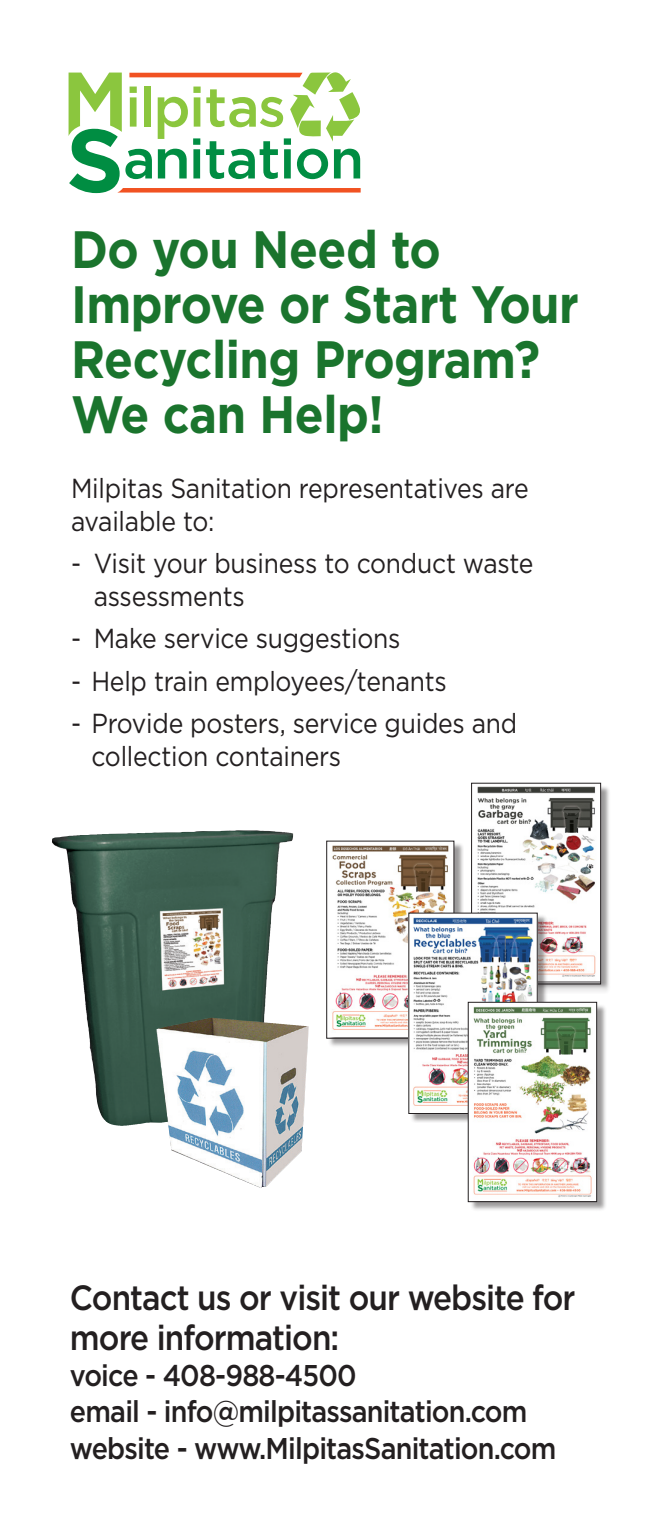
<style>
.page{position:relative;width:660px;height:1530px;background:#fff}
.page>*{position:absolute;margin:0;border:0;box-sizing:border-box;transform-origin:0 0}
.t1{font:700 52.5px "Gotham";letter-spacing:-.01em;color:#1a742d;scale:.9 1}
.t2{font:500 35px/40px "Gotham";letter-spacing:-.03em;color:#231f20;scale:.9 1}
.t3{font:500 30px "Gotham";letter-spacing:-.03em;color:#231f20;scale:.9 1}
.t4{font:27.5px "Gotham";letter-spacing:-.01em;color:#231f20;scale:.9 1}
</style>
<div class="page">
<div style="left:328px;top:842px;width:136px;height:207px;background:#231f20;opacity:.45"></div>
<img style="left:328px;top:843px;width:124px;height:194px">
<div style="left:326px;top:841px;width:128px;height:198px;border:1px solid #231f20"></div>
<svg style="left:69px;top:72px;width:292px;height:121px"></svg>
<img style="left:52px;top:830px;width:183px;height:292px">
<div style="left:473px;top:785px;width:138px;height:209px;background:#231f20;opacity:.45"></div>
<img style="left:473px;top:785px;width:126px;height:195px">
<div style="left:471px;top:783px;width:130px;height:201px;border:1px solid #231f20"></div>
<div style="left:410px;top:914px;width:138px;height:209px;background:#231f20;opacity:.45"></div>
<img style="left:410px;top:915px;width:125px;height:197px">
<div style="left:470px;top:1004px;width:137px;height:208px;background:#231f20;opacity:.45"></div>
<img style="left:470px;top:1004px;width:125px;height:196px">
<div style="left:468px;top:1002px;width:129px;height:200px;border:1px solid #231f20"></div>
<img style="left:156px;top:1018px;width:153px;height:170px">
<p class="t1" style="left:71px;top:215px;width:412px">Do you Need to</p>
<p class="t1" style="left:71px;top:270px;width:566px">Improve or Start Your</p>
<p class="t1" style="left:71px;top:325px;width:523px">Recycling Program?</p>
<p class="t1" style="left:71px;top:380px;width:349px">We can Help!</p>
<p class="t4" style="left:71px;top:471px;width:510px">Milpitas Sanitation representatives are</p>
<p class="t4" style="left:71px;top:504px;width:161px">available to:</p>
<p class="t4" style="left:71px;top:546px;width:515px">- Visit your business to conduct waste</p>
<p class="t4" style="left:94px;top:579px;width:169px">assessments</p>
<p class="t4" style="left:71px;top:621px;width:367px">- Make service suggestions</p>
<p class="t4" style="left:71px;top:664px;width:419px">- Help train employees/tenants</p>
<p class="t4" style="left:71px;top:706px;width:497px">- Provide posters, service guides and</p>
<p class="t4" style="left:91px;top:739px;width:279px">collection containers</p>
<p class="t2" style="left:70px;top:1277px;width:563px">Contact us or visit our website for more information:</p>
<p class="t3" style="left:70px;top:1356px;width:320px">voice - 408-988-4500</p>
<p class="t3" style="left:70px;top:1392px;width:510px">email - info@milpitassanitation.com</p>
<p class="t3" style="left:70px;top:1428px;width:542px">website - www.MilpitasSanitation.com</p>
</div>
